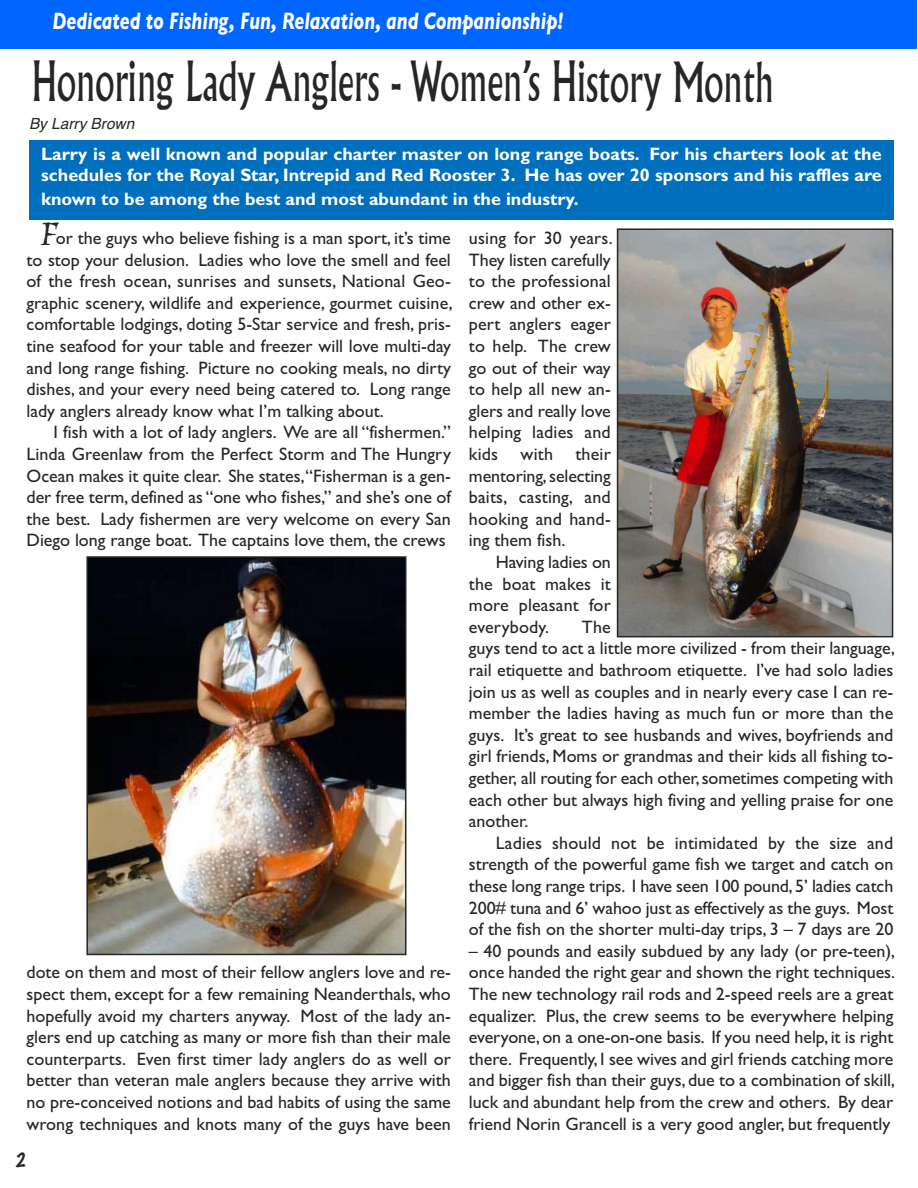
<style>
.page{position:relative;width:918px;height:1188px;background:#fff}
.page>*{position:absolute;margin:0;border:0;box-sizing:border-box;transform-origin:0 0}
.t1{font:54px "Albertus";color:#272526;scale:.65 1}
.t2{font:40.8px "Pelican";color:#272526;scale:.87 1}
.t3{font:italic 700 24px "Gill Sans";color:#fff;scale:.75 1}
.t4{font:18px/21.6px "Gill Sans";color:#272526;text-align:justify}
.t5{font:700 18px/21.6px "Gill Sans";color:#fff}
.t6{font:100 18px "Marker Felt";color:#272526}
.t7{font:italic 15.45px "Helvetica";color:#272526}
</style>
<div class="page">
<div style="left:0;top:0;width:917px;height:49px;background:#06f"></div>
<img style="left:89px;top:559px;width:314px;height:393px">
<div style="left:86px;top:556px;width:320px;height:399px;border:2px solid #272526"></div>
<img style="left:620px;top:231px;width:270px;height:403px">
<div style="left:617px;top:228px;width:276px;height:409px;border:2px solid #272526"></div>
<div style="left:29px;top:140px;width:864px;height:80px;background:#006fbe"></div>
<h3 class="t3" style="left:52px;top:7px;width:683px">Dedicated to Fishing, Fun, Relaxation, and Companionship!</h3>
<h1 class="t1" style="left:32px;top:61px;width:1143px">Honoring Lady Anglers - Women’s History Month</h1>
<p class="t7" style="left:29px;top:115px;width:107px">By Larry Brown</p>
<p class="t5" style="left:41px;top:143px;width:842px">Larry is a well known and popular charter master on long range boats. For his charters look at the schedules for the Royal Star, Intrepid and Red Rooster 3. He has over 20 sponsors and his raffles are</p>
<p class="t5" style="left:41px;top:188px;width:539px">known to be among the best and most abundant in the industry.</p>
<h2 class="t2" style="left:41px;top:216px;width:20px">F</h2>
<p class="t4" style="left:27px;top:227px;width:428px;text-indent:29px">or the guys who believe fishing is a man sport, it’s time to stop your delusion. Ladies who love the smell and feel of the fresh ocean, sunrises and sunsets, National Geo&shy;graphic scenery, wildlife and experience, gourmet cuisine, comfortable lodgings, doting 5-Star service and fresh, pris&shy;tine seafood for your table and freezer will love multi-day and long range fishing. Picture no cooking meals, no dirty dishes, and your every need being catered to. Long range lady anglers already know what I’m talking about.</p>
<p class="t4" style="left:27px;top:421px;width:426px;text-indent:27px">I fish with a lot of lady anglers. We are all “fishermen.” Linda Greenlaw from the Perfect Storm and The Hungry Ocean makes it quite clear. She states,“Fisherman is a gen&shy;der free term, defined as “one who fishes,” and she’s one of the best. Lady fishermen are very welcome on every San Diego long range boat. The captains love them, the crews</p>
<p class="t4" style="left:27px;top:961px;width:426px">dote on them and most of their fellow anglers love and re&shy;spect them, except for a few remaining Neanderthals, who hopefully avoid my charters anyway. Most of the lady an&shy;glers end up catching as many or more fish than their male counterparts. Even first timer lady anglers do as well or better than veteran male anglers because they arrive with no pre-conceived notions and bad habits of using the same wrong techniques and knots many of the guys have been</p>
<p class="t6" style="left:15px;top:1146px;width:12px">2</p>
<p class="t4" style="left:469px;top:227px;width:145px">using for 30 years.<br>They listen carefully to the professional crew and other ex&shy;pert anglers eager to help. The crew go out of their way to help all new an&shy;glers and really love helping ladies and kids with their mentoring,selecting baits, casting, and hooking and hand&shy;ing them fish.</p>
<p class="t4" style="left:469px;top:551px;width:143px;text-indent:27px">Having ladies on the boat makes it more pleasant for everybody.</p>
<p class="t4" style="left:469px;top:616px;width:428px;text-align:left;text-indent:113px">The<br>guys tend to act a little more civilized - from their language, rail etiquette and bathroom etiquette. I’ve had solo ladies join us as well as couples and in nearly every case I can re&shy;member the ladies having as much fun or more than the guys. It’s great to see husbands and wives, boyfriends and girl friends, Moms or grandmas and their kids all fishing to&shy;gether, all routing for each other,sometimes competing with each other but always high fiving and yelling praise for one another.</p>
<p class="t4" style="left:469px;top:832px;width:426px;text-indent:27px">Ladies should not be intimidated by the size and strength of the powerful game fish we target and catch on these long range trips. I have seen 100 pound, 5’ ladies catch 200# tuna and 6’ wahoo just as effectively as the guys. Most of the fish on the shorter multi-day trips, 3 – 7 days are 20</p>
<p class="t4" style="left:469px;top:940px;width:428px">– 40 pounds and easily subdued by any lady (or pre-teen), once handed the right gear and shown the right techniques.<br>The new technology rail rods and 2-speed reels are a great equalizer. Plus, the crew seems to be everywhere helping everyone,on a one-on-one basis. If you need help, it is right there. Frequently, I see wives and girl friends catching more and bigger fish than their guys, due to a combination of skill, luck and abundant help from the crew and others. By dear friend Norin Grancell is a very good angler, but frequently</p>
</div>
